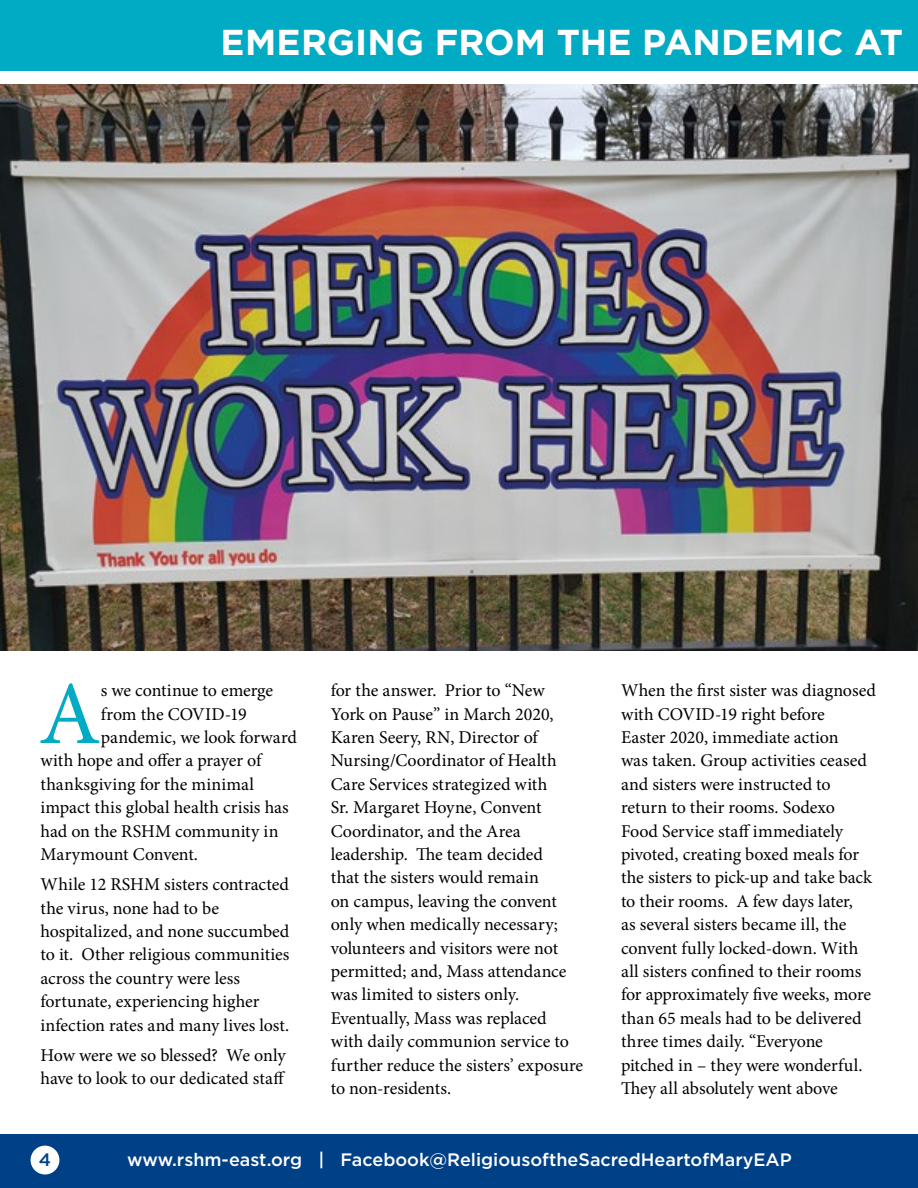
<style>
.page{position:relative;width:918px;height:1188px;background:#fff}
.page>*{position:absolute;margin:0;border:0;box-sizing:border-box;transform-origin:0 0}
.t1{font:90px "Minion Pro";color:#00abc3}
.t2{font:700 36px "Gotham";color:#fff}
.t3{font:18px/23.4px "Minion Pro";letter-spacing:-.005em;color:#000}
.t4{font:500 18px "Gotham";color:#fff}
.t5{font:18px "Minion Pro";letter-spacing:.015em;color:#000}
.t6{font:500 18px "Gotham";color:#004086}
</style>
<div class="page">
<div style="left:0;top:1134px;width:918px;height:54px;background:#004086"></div>
<div style="left:31px;top:1146px;width:28px;height:28px;background:#fff;border-radius:50%"></div>
<div style="left:0;top:0;width:918px;height:70px;background:#00abc3"></div>
<img style="left:0;top:85px;width:918px;height:566px">
<h2 class="t2" style="left:220px;top:18px;width:684px">EMERGING FROM THE PANDEMIC AT</h2>
<h1 class="t1" style="left:39px;top:654px;width:64px">A</h1>
<p class="t3" style="left:101px;top:679px;width:174px">s we continue to emerge</p>
<p class="t3" style="left:101px;top:702px;width:147px">from the COVID-19</p>
<p class="t3" style="left:101px;top:726px;width:198px">pandemic, we look forward</p>
<p class="t3" style="left:40px;top:749px;width:222px">with hope and offer a prayer of</p>
<p class="t5" style="left:40px;top:772px;width:215px">thanksgiving for the minimal</p>
<p class="t3" style="left:40px;top:796px;width:250px">impact this global health crisis has</p>
<p class="t3" style="left:40px;top:819px;width:240px">had on the RSHM community in</p>
<p class="t3" style="left:40px;top:843px;width:159px">Marymount Convent.</p>
<p class="t3" style="left:40px;top:873px;width:251px">While 12 RSHM sisters contracted the virus, none had to be hospitalized, and none succumbed to it. Other religious communities across the country were less fortunate, experiencing higher infection rates and many lives lost.</p>
<p class="t3" style="left:40px;top:1043px;width:247px">How were we so blessed? We only have to look to our dedicated staff</p>
<p class="t3" style="left:331px;top:679px;width:254px">for the answer. Prior to “New<br>York on Pause” in March 2020,<br>Karen Seery, RN, Director of<br>Nursing/Coordinator of Health<br>Care Services strategized with<br>Sr. Margaret Hoyne, Convent<br>Coordinator, and the Area leadership. The team decided<br>that the sisters would remain<br>on campus, leaving the convent only when medically necessary; volunteers and visitors were not permitted; and, Mass attendance was limited to sisters only.<br>Eventually, Mass was replaced with daily communion service to further reduce the sisters’ exposure to non-residents.</p>
<p class="t3" style="left:621px;top:679px;width:256px">When the first sister was diagnosed with COVID-19 right before<br>Easter 2020, immediate action<br>was taken. Group activities ceased and sisters were instructed to return to their rooms. Sodexo<br>Food Service staff immediately pivoted, creating boxed meals for the sisters to pick-up and take back to their rooms. A few days later,<br>as several sisters became ill, the convent fully locked-down. With all sisters confined to their rooms for approximately five weeks, more than 65 meals had to be delivered three times daily. “Everyone pitched in – they were wonderful.<br>They all absolutely went above</p>
<p class="t6" style="left:39px;top:1148px;width:14px">4</p>
<p class="t4" style="left:127px;top:1148px;width:666px">www.rshm-east.org | Facebook@ReligiousoftheSacredHeartofMaryEAP</p>
</div>
